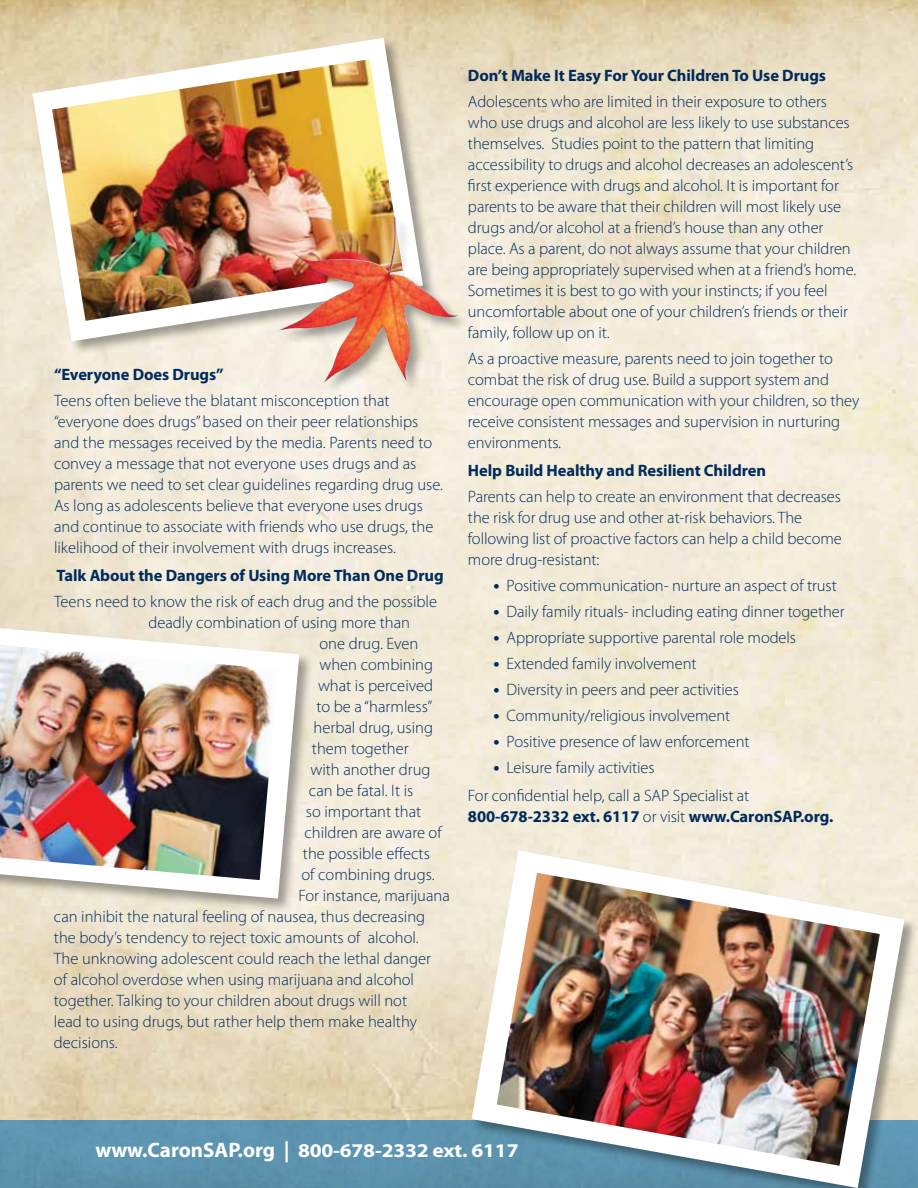
<style>
.page{position:relative;width:918px;height:1188px;background:#fff}
.page>*{position:absolute;margin:0;border:0;box-sizing:border-box;transform-origin:0 0}
.t1{font:700 19.5px "Myriad Pro";letter-spacing:-.01em;color:#fff;scale:1.1 1}
.t2{font:300 16.5px/21px "Myriad Pro";letter-spacing:-.005em;color:#002b5c}
.t3{font:700 16.5px "Myriad Pro";letter-spacing:-.005em;color:#002b5c}
.s1{font-weight:700;font-size:18px}
.s2{font-weight:300}
.s3{font-family:"Myriad";font-size:21px}
</style>
<div class="page">
<div style="left:0;top:1120px;width:918px;height:68px;background:#5d94af"></div>
<div style="left:31px;top:37px;width:407px;height:319px;background:#000;opacity:.35"></div>
<svg style="left:32px;top:38px;width:391px;height:303px"></svg>
<img style="left:52px;top:59px;width:351px;height:262px">
<div style="left:471px;top:850px;width:447px;height:338px;background:#000;opacity:.35"></div>
<svg style="left:472px;top:850px;width:432px;height:338px"></svg>
<img style="left:497px;top:873px;width:383px;height:293px">
<div style="left:279px;top:216px;width:193px;height:180px;background:#f5eee2"></div>
<img style="left:278px;top:216px;width:181px;height:167px">
<div style="left:0;top:622px;width:314px;height:291px;background:#000;opacity:.35"></div>
<svg style="left:0;top:628px;width:299px;height:271px"></svg>
<img style="left:0;top:645px;width:278px;height:235px">
<p class="t3" style="left:54px;top:363px;width:171px">“Everyone Does Drugs”</p>
<p class="t2" style="left:54px;top:390px;width:391px">Teens often believe the blatant misconception that “everyone does drugs” based on their peer relationships and the messages received by the media. Parents need to convey a message that not everyone uses drugs and as parents we need to set clear guidelines regarding drug use.<br>As long as adolescents believe that everyone uses drugs and continue to associate with friends who use drugs, the likelihood of their involvement with drugs increases.</p>
<p class="t3" style="left:57px;top:564px;width:389px">Talk About the Dangers of Using More Than One Drug</p>
<p class="t2" style="left:54px;top:590px;width:385px">Teens need to know the risk of each drug and the possible</p>
<p class="t2" style="left:148px;top:611px;width:263px">deadly combination of using more than</p>
<p class="t2" style="left:320px;top:632px;width:100px">one drug. Even</p>
<p class="t2" style="left:320px;top:653px;width:115px">when combining</p>
<p class="t2" style="left:318px;top:674px;width:117px">what is perceived</p>
<p class="t2" style="left:316px;top:696px;width:117px">to be a “harmless”</p>
<p class="t2" style="left:313px;top:717px;width:121px">herbal drug, using</p>
<p class="t2" style="left:312px;top:738px;width:98px">them together</p>
<p class="t2" style="left:310px;top:759px;width:122px">with another drug</p>
<p class="t2" style="left:309px;top:780px;width:106px">can be fatal. It is</p>
<p class="t2" style="left:306px;top:801px;width:117px">so important that</p>
<p class="t2" style="left:304px;top:822px;width:139px">children are aware of</p>
<p class="t2" style="left:303px;top:843px;width:128px">the possible effects</p>
<p class="t2" style="left:301px;top:864px;width:135px">of combining drugs.</p>
<p class="t2" style="left:298px;top:885px;width:153px">For instance, marijuana</p>
<p class="t2" style="left:54px;top:906px;width:373px">can inhibit the natural feeling of nausea, thus decreasing</p>
<p class="t2" style="left:54px;top:927px;width:366px">the body’s tendency to reject toxic amounts of alcohol.</p>
<p class="t2" style="left:54px;top:948px;width:378px">The unknowing adolescent could reach the lethal danger</p>
<p class="t2" style="left:54px;top:969px;width:362px">of alcohol overdose when using marijuana and alcohol</p>
<p class="t2" style="left:54px;top:990px;width:355px">together. Talking to your children about drugs will not</p>
<p class="t2" style="left:54px;top:1011px;width:364px">lead to using drugs, but rather help them make healthy</p>
<p class="t2" style="left:54px;top:1032px;width:65px">decisions.</p>
<p class="t3" style="left:468px;top:64px;width:360px">Don’t Make It Easy For Your Children To Use Drugs</p>
<p class="t2" style="left:468px;top:91px;width:390px">Adolescents who are limited in their exposure to others who use drugs and alcohol are less likely to use substances themselves. Studies point to the pattern that limiting accessibility to drugs and alcohol decreases an adolescent’s first experience with drugs and alcohol. It is important for parents to be aware that their children will most likely use drugs and/or alcohol at a friend’s house than any other place. As a parent, do not always assume that your children are being appropriately supervised when at a friend’s home.<br>Sometimes it is best to go with your instincts; if you feel uncomfortable about one of your children’s friends or their family, follow up on it.</p>
<p class="t2" style="left:468px;top:348px;width:393px">As a proactive measure, parents need to join together to combat the risk of drug use. Build a support system and encourage open communication with your children, so they receive consistent messages and supervision in nurturing environments.</p>
<p class="t3" style="left:468px;top:459px;width:300px">Help Build Healthy and Resilient Children</p>
<p class="t2" style="left:468px;top:486px;width:375px">Parents can help to create an environment that decreases the risk for drug use and other at-risk behaviors. The following list of proactive factors can help a child become more drug-resistant:</p>
<p class="t2" style="left:494px;top:575px;width:345px"><span class="s1">•</span> Positive communication- nurture an aspect of trust</p>
<p class="t2" style="left:494px;top:601px;width:353px"><span class="s1">•</span> Daily family rituals- including eating dinner together</p>
<p class="t2" style="left:494px;top:627px;width:304px"><span class="s1">•</span> Appropriate supportive parental role models</p>
<p class="t2" style="left:494px;top:653px;width:205px"><span class="s1">•</span> Extended family involvement</p>
<p class="t2" style="left:494px;top:679px;width:247px"><span class="s1">•</span> Diversity in peers and peer activities</p>
<p class="t2" style="left:494px;top:705px;width:238px"><span class="s1">•</span> Community/religious involvement</p>
<p class="t2" style="left:494px;top:731px;width:258px"><span class="s1">•</span> Positive presence of law enforcement</p>
<p class="t2" style="left:468px;top:754px;width:283px;line-height:27.8px;text-indent:26px"><span class="s1">•</span> Leisure family activities<br>For confidential help, call a SAP Specialist at</p>
<p class="t3" style="left:468px;top:806px;width:367px">800-678-2332 ext. 6117 <span class="s2">or visit</span> www.CaronSAP.org.</p>
<p class="t1" style="left:95px;top:1138px;width:386px"><span class="s3">www.CaronSAP.org |</span> 800-678-2332 ext. 6117</p>
</div>
